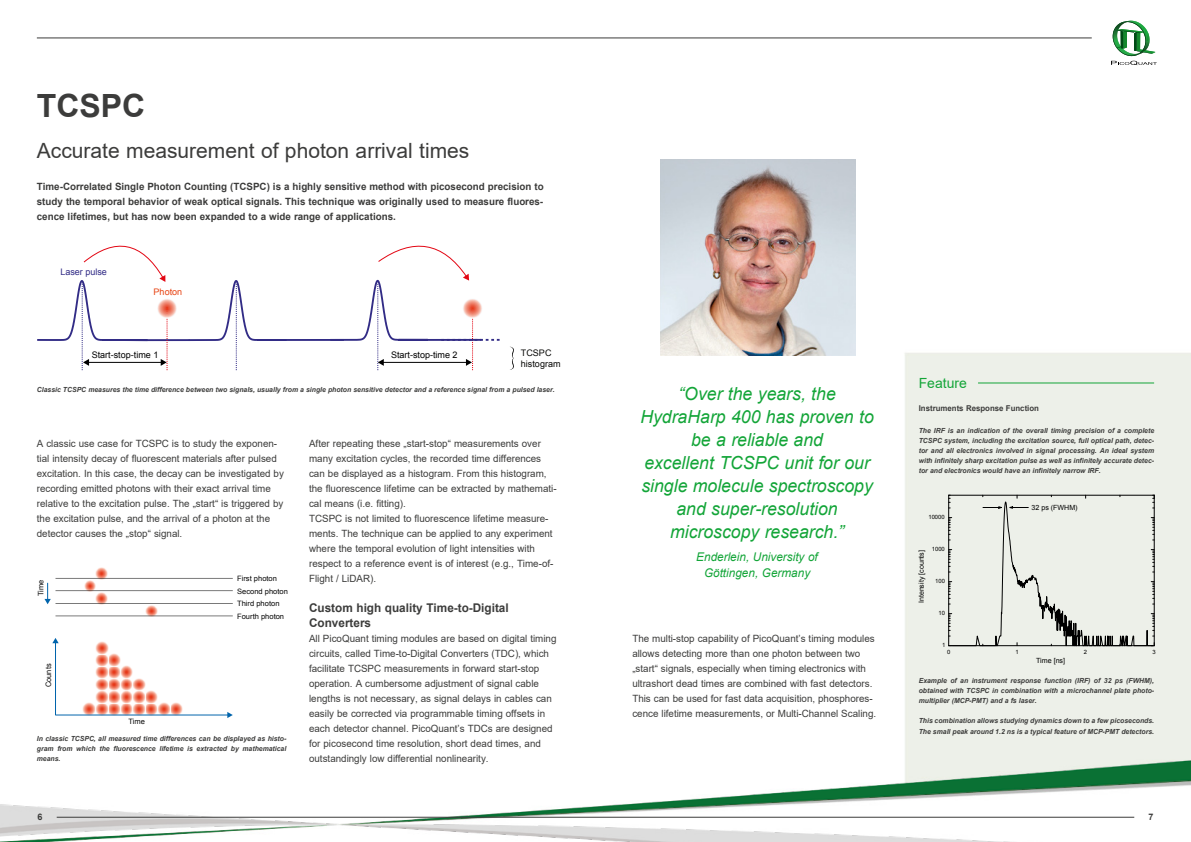
<style>
.page{position:relative;width:1191px;height:842px;background:#fff}
.page>*{position:absolute;margin:0;border:0;box-sizing:border-box;transform-origin:0 0}
.t1{font:700 32px "Arial";color:#3c3c3b}
.t2{font:21px "Arial";color:#3c3c3b}
.t3{font:italic 18px/23px "Arial";color:#13a538;text-align:center}
.t4{font:14px "Arial";color:#13a538}
.t5{font:700 12px/15px "Arial";color:#3c3c3b}
.t6{font:italic 12px/16px "Arial";color:#13a538;text-align:center}
.t7{font:10px/15px "Arial";color:#3c3c3b}
.t8{font:700 10px/15px "Arial";color:#3c3c3b;text-align:justify}
.t9{font:9px "Arial";color:#000}
.t10{font:9px/10.8px "Arial";color:#080806}
.t11{font:9px "Arial";color:#322c86}
.t12{font:9px "Arial";color:#e74211}
.t13{font:700 9px "Arial";color:#3c3c3b}
.t14{font:700 8px "Arial";color:#3c3c3b}
.t15{font:7.6px "Arial";color:#070707}
.t16{font:7.4px "Arial";color:#070707}
.t17{font:7.1px "Arial";color:#000}
.t18{font:italic 700 7px/10px "Arial";color:#3c3c3b;text-align:justify}
.t19{font:5.8px "Arial";color:#000}
</style>
<div class="page">
<img style="left:36px;top:20px;width:1155px;height:727px">
<img style="left:0;top:747px;width:1191px;height:95px">
<hr style="left:57px;top:817px;width:1077px;height:1px;background:#3c3c3b">
<hr style="left:37px;top:38px;width:1054px;height:1px;background:#3c3c3b">
<svg style="left:1111px;top:21px;width:46px;height:44px"></svg>
<svg style="left:83px;top:641px;width:99px;height:74px"></svg>
<hr style="left:55px;top:642px;width:1px;height:73px;background:#0064ac">
<svg style="left:52px;top:638px;width:7px;height:5px"></svg>
<hr style="left:55px;top:715px;width:173px;height:1px;background:#0064ac">
<svg style="left:227px;top:712px;width:6px;height:6px"></svg>
<svg style="left:44px;top:568px;width:189px;height:49px"></svg>
<svg style="left:948px;top:495px;width:207px;height:200px;background:#e1e3dd"></svg>
<hr style="left:978px;top:383px;width:176px;height:1px;background:#13a538">
<hr style="left:148px;top:339px;width:41px;height:2px;background:#322c86">
<svg style="left:187px;top:279px;width:101px;height:91px"></svg>
<hr style="left:283px;top:339px;width:61px;height:2px;background:#322c86">
<svg style="left:36px;top:238px;width:141px;height:132px"></svg>
<svg style="left:328px;top:238px;width:173px;height:132px"></svg>
<svg style="left:510px;top:347px;width:4px;height:23px"></svg>
<img style="left:660px;top:160px;width:195px;height:195px">
<h1 class="t1" style="left:37px;top:83px;width:110px">TCSPC</h1>
<h2 class="t2" style="left:37px;top:136px;width:434px">Accurate measurement of photon arrival times</h2>
<p class="t8" style="left:37px;top:179px;width:508px">Time-Correlated Single Photon Counting (TCSPC) is a highly sensitive method with picosecond precision to study the temporal behavior of weak optical signals. This technique was originally used to measure fluores&shy;cence lifetimes, but has now been expanded to a wide range of applications.</p>
<p class="t11" style="left:60px;top:266px;width:48px">Laser pulse</p>
<p class="t12" style="left:154px;top:286px;width:30px">Photon</p>
<p class="t9" style="left:92px;top:349px;width:68px">Start-stop-time 1</p>
<p class="t9" style="left:391px;top:349px;width:68px">Start-stop-time 2</p>
<p class="t10" style="left:521px;top:347px;width:41px">TCSPC histogram</p>
<p class="t18" style="left:37px;top:384px;width:519px">Classic TCSPC measures the time difference between two signals, usually from a single photon sensitive detector and a reference signal from a pulsed laser.</p>
<p class="t7" style="left:37px;top:436px;width:249px">A classic use case for TCSPC is to study the exponen&shy;tial intensity decay of fluorescent materials after pulsed excitation. In this case, the decay can be investigated by recording emitted photons with their exact arrival time relative to the excitation pulse. The „start“ is triggered by the excitation pulse, and the arrival of a photon at the detector causes the „stop“ signal.</p>
<p class="t15" style="left:36px;top:596px;width:18px;rotate:-90deg">Time</p>
<p class="t15" style="left:44px;top:687px;width:25px;rotate:-90deg">Counts</p>
<p class="t16" style="left:129px;top:716px;width:18px">Time</p>
<p class="t16" style="left:237px;top:574px;width:41px">First photon</p>
<p class="t16" style="left:237px;top:599px;width:44px">Third photon</p>
<p class="t16" style="left:237px;top:586px;width:52px">Second photon</p>
<p class="t16" style="left:237px;top:611px;width:49px">Fourth photon</p>
<p class="t18" style="left:37px;top:734px;width:251px">In classic TCSPC, all measured time differences can be displayed as histo&shy;gram from which the fluorescence lifetime is extracted by mathematical means.</p>
<p class="t7" style="left:309px;top:436px;width:249px">After repeating these „start-stop“ measurements over many excitation cycles, the recorded time differences can be displayed as a histogram. From this histogram, the fluorescence lifetime can be extracted by mathemati&shy;cal means (i.e. fitting).<br>TCSPC is not limited to fluorescence lifetime measure&shy;ments. The technique can be applied to any experiment where the temporal evolution of light intensities with respect to a reference event is of interest (e.g., Time-of-Flight / LiDAR).</p>
<p class="t5" style="left:309px;top:600px;width:201px">Custom high quality Time-to-Digital<br>Converters</p>
<p class="t7" style="left:309px;top:631px;width:249px">All PicoQuant timing modules are based on digital timing circuits, called Time-to-Digital Converters (TDC), which facilitate TCSPC measurements in forward start-stop operation. A cumbersome adjustment of signal cable lengths is not necessary, as signal delays in cables can easily be corrected via programmable timing offsets in each detector channel. PicoQuant’s TDCs are designed for picosecond time resolution, short dead times, and outstandingly low differential nonlinearity.</p>
<h3 class="t3" style="left:640px;top:383px;width:235px">“Over the years, the<br>HydraHarp 400 has proven to be a reliable and<br>excellent TCSPC unit for our single molecule spectroscopy and super-resolution microscopy research.”</h3>
<p class="t6" style="left:696px;top:549px;width:123px">Enderlein, University of<br>Göttingen, Germany</p>
<p class="t7" style="left:632px;top:631px;width:245px">The multi-stop capability of PicoQuant’s timing modules allows detecting more than one photon between two „start“ signals, especially when timing electronics with ultrashort dead times are combined with fast detectors.<br>This can be used for fast data acquisition, phosphores&shy;cence lifetime measurements, or Multi-Channel Scaling.</p>
<h3 class="t4" style="left:918px;top:373px;width:50px">Feature</h3>
<p class="t14" style="left:918px;top:403px;width:122px">Instruments Response Function</p>
<p class="t18" style="left:918px;top:425px;width:237px">The IRF is an indication of the overall timing precision of a complete TCSPC system, including the excitation source, full optical path, detec&shy;tor and all electronics involved in signal processing. An ideal system with infinitely sharp excitation pulse as well as infinitely accurate detec&shy;tor and electronics would have an infinitely narrow IRF.</p>
<p class="t19" style="left:928px;top:513px;width:18px">10000</p>
<p class="t19" style="left:931px;top:545px;width:14px">1000</p>
<p class="t17" style="left:916px;top:603px;width:55px;rotate:-90deg">Intensity [counts]</p>
<p class="t19" style="left:935px;top:577px;width:11px">100</p>
<p class="t19" style="left:938px;top:609px;width:8px">10</p>
<p class="t19" style="left:942px;top:641px;width:5px">1</p>
<p class="t17" style="left:1031px;top:503px;width:48px">32 ps (FWHM)</p>
<p class="t19" style="left:947px;top:648px;width:5px">0</p>
<p class="t19" style="left:1015px;top:648px;width:5px">1</p>
<p class="t19" style="left:1084px;top:648px;width:5px">2</p>
<p class="t19" style="left:1152px;top:648px;width:5px">3</p>
<p class="t17" style="left:1036px;top:655px;width:30px">Time [ns]</p>
<p class="t18" style="left:918px;top:676px;width:237px">Example of an instrument response function (IRF) of 32 ps (FWHM), obtained with TCSPC in combination with a microchannel plate photo&shy;multiplier (MCP-PMT) and a fs laser.</p>
<p class="t18" style="left:918px;top:716px;width:237px">This combination allows studying dynamics down to a few picoseconds.<br>The small peak around 1.2 ns is a typical feature of MCP-PMT detectors.</p>
<p class="t13" style="left:38px;top:811px;width:7px">6</p>
<p class="t13" style="left:1148px;top:811px;width:7px">7</p>
</div>
